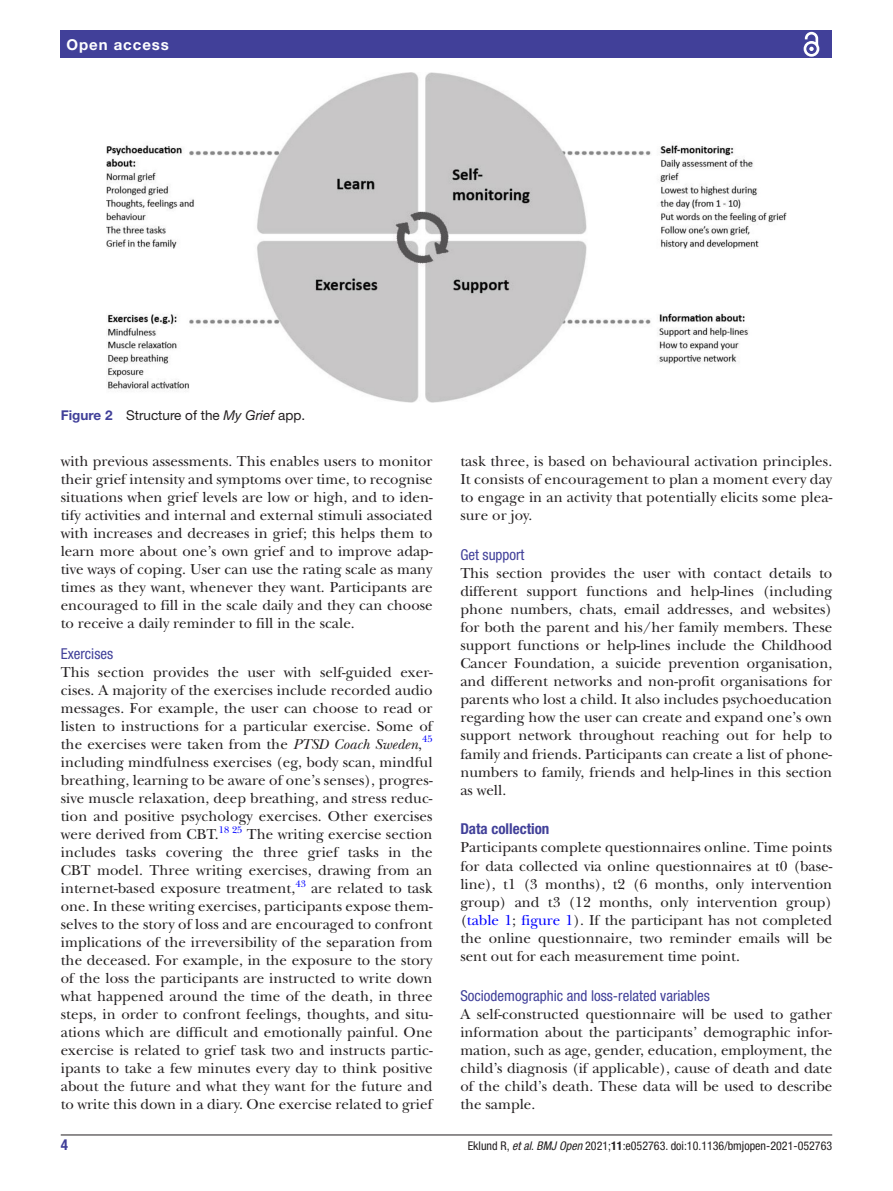
<style>
.page{position:relative;width:893px;height:1191px;background:#fff}
.page>*{position:absolute;margin:0;border:0;box-sizing:border-box;transform-origin:0 0}
.t1{font:15px/18px "New Baskerville";color:#231f20;text-align:justify}
.t2{font:condensed 15px "Helvetica Neue LT Std";color:#414099}
.t3{font:700 condensed 15px "Helvetica Neue LT Std";color:#414099}
.t4{font:700 15px "Helvetica Neue LT Std";letter-spacing:.065em;color:#fff}
.t5{font:13.5px "Helvetica Neue LT Std";color:#231f20}
.t6{font:condensed 12px "Helvetica Neue LT Std";color:#231f20}
.t7{font:9.9px "New Baskerville";color:#00f}
.s1{font-weight:700;color:#414099}
.s2{font-style:italic}
.s3{color:#00f}
.s4{font-weight:700}
</style>
<div class="page">
<hr style="left:61px;top:1134px;width:771px;height:1px;background:#231f20">
<div style="left:61px;top:31px;width:771px;height:27px;background:#414099"></div>
<svg style="left:803px;top:31px;width:17px;height:26px"></svg>
<img style="left:106px;top:73px;width:680px;height:329px">
<p class="t4" style="left:66px;top:35px;width:104px">Open access</p>
<p class="t5" style="left:61px;top:407px;width:246px"><span class="s1">Figure 2</span> Structure of the <span class="s2">My Grief</span> app.</p>
<p class="t1" style="left:61px;top:452px;width:373px">with previous assessments. This enables users to monitor their grief intensity and symptoms over time, to recognise situations when grief levels are low or high, and to iden&shy;tify activities and internal and external stimuli associated with increases and decreases in grief; this helps them to learn more about one’s own grief and to improve adap&shy;tive ways of coping. User can use the rating scale as many times as they want, whenever they want. Participants are encouraged to fill in the scale daily and they can choose to receive a daily reminder to fill in the scale.</p>
<p class="t2" style="left:61px;top:645px;width:54px">Exercises</p>
<p class="t1" style="left:61px;top:663px;width:373px">This section provides the user with self-guided exer&shy;cises. A majority of the exercises include recorded audio messages. For example, the user can choose to read or listen to instructions for a particular exercise. Some of the exercises were taken from the <span class="s2">PTSD Coach Sweden</span>,</p>
<p class="t7" style="left:422px;top:733px;width:12px">45</p>
<p class="t1" style="left:61px;top:753px;width:373px">including mindfulness exercises (eg, body scan, mindful breathing, learning to be aware of one’s senses), progres&shy;sive muscle relaxation, deep breathing, and stress reduc&shy;tion and positive psychology exercises. Other exercises were derived from CBT.<sup>18</sup> <sup>25</sup> The writing exercise section includes tasks covering the three grief tasks in the CBT model. Three writing exercises, drawing from an internet-based exposure treatment,</p>
<p class="t7" style="left:295px;top:877px;width:12px">43</p>
<p class="t1" style="left:61px;top:879px;width:373px;text-indent:250px">are related to task one. In these writing exercises, participants expose them&shy;selves to the story of loss and are encouraged to confront implications of the irreversibility of the separation from the deceased. For example, in the exposure to the story of the loss the participants are instructed to write down what happened around the time of the death, in three steps, in order to confront feelings, thoughts, and situ&shy;ations which are difficult and emotionally painful. One exercise is related to grief task two and instructs partic&shy;ipants to take a few minutes every day to think positive about the future and what they want for the future and to write this down in a diary. One exercise related to grief</p>
<p class="t1" style="left:460px;top:452px;width:373px">task three, is based on behavioural activation principles.<br>It consists of encouragement to plan a moment every day to engage in an activity that potentially elicits some plea&shy;sure or joy.</p>
<p class="t2" style="left:460px;top:545px;width:66px">Get support</p>
<p class="t1" style="left:460px;top:564px;width:373px">This section provides the user with contact details to different support functions and help-lines (including phone numbers, chats, email addresses, and websites) for both the parent and his/her family members. These support functions or help-lines include the Childhood Cancer Foundation, a suicide prevention organisation, and different networks and non-profit organisations for parents who lost a child. It also includes psychoeducation regarding how the user can create and expand one’s own support network throughout reaching out for help to family and friends. Participants can create a list of phone&shy;numbers to family, friends and help-lines in this section as well.</p>
<p class="t3" style="left:460px;top:820px;width:91px">Data collection</p>
<p class="t1" style="left:460px;top:838px;width:373px">Participants complete questionnaires online. Time points for data collected via online questionnaires at t0 (base&shy;line), t1 (3 months), t2 (6 months, only intervention group) and t3 (12 months, only intervention group) (<span class="s3">table 1</span>; <span class="s3">figure 1</span>). If the participant has not completed the online questionnaire, two reminder emails will be sent out for each measurement time point.</p>
<p class="t2" style="left:460px;top:986px;width:251px">Sociodemographic and loss-related variables</p>
<p class="t1" style="left:460px;top:1005px;width:373px">A self-constructed questionnaire will be used to gather information about the participants’ demographic infor&shy;mation, such as age, gender, education, employment, the child’s diagnosis (if applicable), cause of death and date of the child’s death. These data will be used to describe the sample.</p>
<p class="t3" style="left:61px;top:1135px;width:9px">4</p>
<p class="t6" style="left:468px;top:1138px;width:366px">Eklund R, <span class="s2">et al</span>. <span class="s2">BMJ Open</span> 2021;<span class="s4">11</span>:e052763. doi:10.1136/bmjopen-2021-052763</p>
</div>
